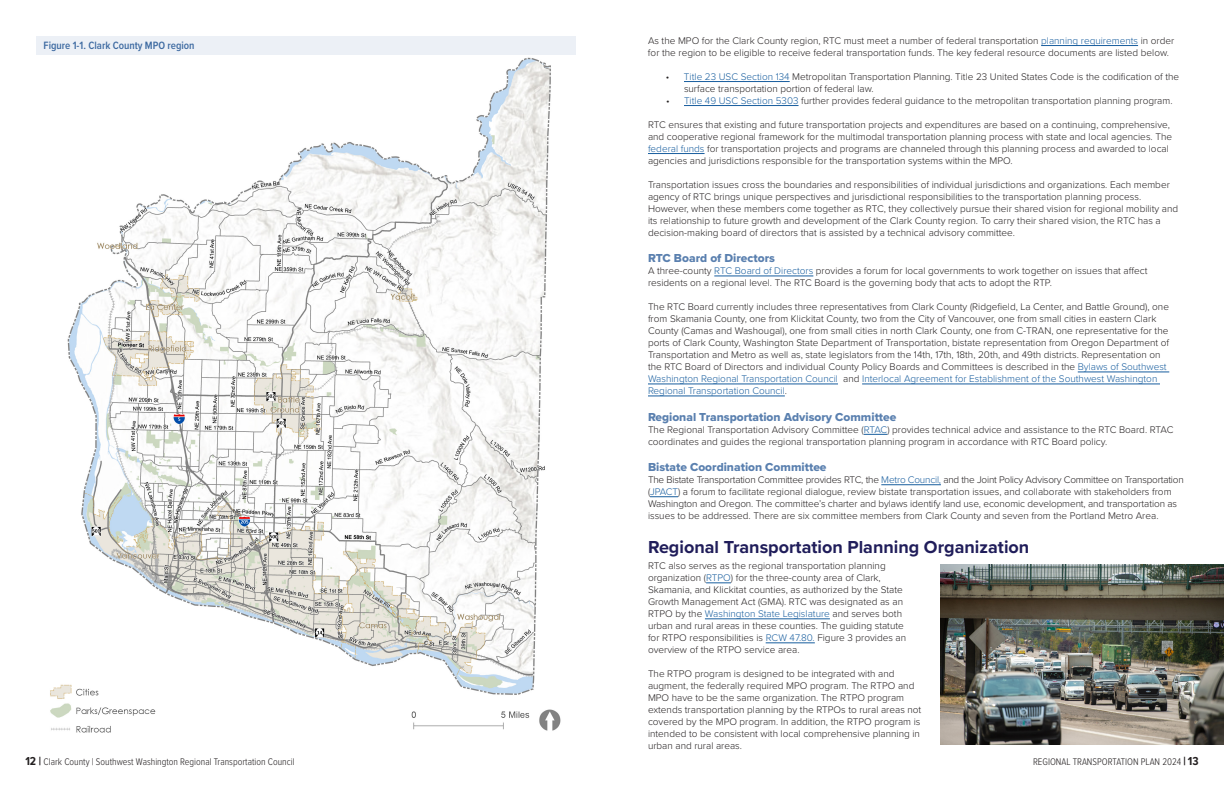
<style>
.page{position:relative;width:1224px;height:792px;background:#fff}
.page>*{position:absolute;margin:0;border:0;box-sizing:border-box;transform-origin:0 0}
.t1{font:700 18px "Proxima Nova";color:#201d5a}
.t2{font:12px "Proxima Nova Extrabld";color:#5a80af}
.Figure_1_Title{font:600 11px "Proxima Nova Cond";color:#3d6aa1}
.Body_Text{font:300 10px/12px "Proxima Nova";color:#231f20}
.t3{font:300 10px "Proxima Nova Cond";color:#231f20}
.s1{color:#175d9e}
.s2{font-weight:700;font-size:12px}
</style>
<div class="page">
<img style="left:50px;top:57px;width:511px;height:676px">
<div style="left:36px;top:36px;width:540px;height:19px;background:#ecf0f6"></div>
<hr style="left:1041px;top:45px;width:97px;height:1px;background:#175d9e">
<hr style="left:684px;top:81px;width:106px;height:1px;background:#175d9e">
<hr style="left:684px;top:105px;width:115px;height:1px;background:#175d9e">
<hr style="left:648px;top:153px;width:57px;height:1px;background:#175d9e">
<hr style="left:714px;top:276px;width:99px;height:1px;background:#175d9e">
<hr style="left:1078px;top:372px;width:91px;height:1px;background:#175d9e">
<hr style="left:648px;top:384px;width:190px;height:1px;background:#175d9e">
<hr style="left:862px;top:384px;width:298px;height:1px;background:#175d9e">
<hr style="left:648px;top:396px;width:137px;height:1px;background:#175d9e">
<svg style="left:864px;top:434px;width:23px;height:1px"></svg>
<hr style="left:881px;top:485px;width:60px;height:1px;background:#175d9e">
<svg style="left:650px;top:497px;width:28px;height:1px"></svg>
<svg style="left:706px;top:583px;width:25px;height:1px"></svg>
<hr style="left:705px;top:619px;width:125px;height:1px;background:#175d9e">
<hr style="left:766px;top:643px;width:49px;height:1px;background:#175d9e">
<img style="left:940px;top:564px;width:284px;height:180px">
<p class="Figure_1_Title" style="left:44px;top:37px;width:153px">Figure 1-1. Clark County MPO region</p>
<p class="Body_Text" style="left:648px;top:34px;width:528px">As the MPO for the Clark County region, RTC must meet a number of federal transportation <span class="s1">planning requirements</span> in order for the region to be eligible to receive federal transportation funds. The key federal resource documents are listed below.</p>
<p class="Body_Text" style="left:684px;top:70px;width:497px;text-indent:-18px">• <span class="s1">Title 23 USC Section 134</span> Metropolitan Transportation Planning. Title 23 United States Code is the codification of the surface transportation portion of federal law.</p>
<p class="Body_Text" style="left:666px;top:94px;width:508px">• <span class="s1">Title 49 USC Section 5303</span> further provides federal guidance to the metropolitan transportation planning program.</p>
<p class="Body_Text" style="left:648px;top:118px;width:526px">RTC ensures that existing and future transportation projects and expenditures are based on a continuing, comprehensive, and cooperative regional framework for the multimodal transportation planning process with state and local agencies. The <span class="s1">federal funds</span> for transportation projects and programs are channeled through this planning process and awarded to local agencies and jurisdictions responsible for the transportation systems within the MPO.</p>
<p class="Body_Text" style="left:648px;top:178px;width:532px">Transportation issues cross the boundaries and responsibilities of individual jurisdictions and organizations. Each member agency of RTC brings unique perspectives and jurisdictional responsibilities to the transportation planning process.<br>However, when these members come together as RTC, they collectively pursue their shared vision for regional mobility and its relationship to future growth and development of the Clark County region. To carry their shared vision, the RTC has a decision-making board of directors that is assisted by a technical advisory committee.</p>
<h5 class="t2" style="left:648px;top:249px;width:129px">RTC Board of Directors</h5>
<p class="Body_Text" style="left:648px;top:264px;width:501px">A three-county <span class="s1">RTC Board of Directors</span> provides a forum for local governments to work together on issues that affect residents on a regional level. The RTC Board is the governing body that acts to adopt the RTP.</p>
<p class="Body_Text" style="left:648px;top:300px;width:523px">The RTC Board currently includes three representatives from Clark County (Ridgefield, La Center, and Battle Ground), one from Skamania County, one from Klickitat County, two from the City of Vancouver, one from small cities in eastern Clark County (Camas and Washougal), one from small cities in north Clark County, one from C-TRAN, one representative for the ports of Clark County, Washington State Department of Transportation, bistate representation from Oregon Department of Transportation and Metro as well as, state legislators from the 14th, 17th, 18th, 20th, and 49th districts. Representation on the RTC Board of Directors and individual County Policy Boards and Committees is described in the <span class="s1">Bylaws of Southwest Washington Regional Transportation Council</span> and <span class="s1">Interlocal Agreement for Establishment of the Southwest Washington Regional Transportation Council</span>.</p>
<h5 class="t2" style="left:648px;top:408px;width:250px">Regional Transportation Advisory Committee</h5>
<p class="Body_Text" style="left:648px;top:423px;width:527px">The Regional Transportation Advisory Committee (<span class="s1">RTAC</span>) provides technical advice and assistance to the RTC Board. RTAC coordinates and guides the regional transportation planning program in accordance with RTC Board policy.</p>
<h5 class="t2" style="left:648px;top:458px;width:180px">Bistate Coordination Committee</h5>
<p class="Body_Text" style="left:648px;top:473px;width:537px">The Bistate Transportation Committee provides RTC, the <span class="s1">Metro Council,</span> and the Joint Policy Advisory Committee on Transportation (<span class="s1">JPACT</span>) a forum to facilitate regional dialogue, review bistate transportation issues, and collaborate with stakeholders from Washington and Oregon. The committee’s charter and bylaws identify land use, economic development, and transportation as issues to be addressed. There are six committee members from Clark County and seven from the Portland Metro Area.</p>
<h2 class="t1" style="left:648px;top:533px;width:383px">Regional Transportation Planning Organization</h2>
<p class="Body_Text" style="left:648px;top:559px;width:260px">RTC also serves as the regional transportation planning organization (<span class="s1">RTPO</span>) for the three-county area of Clark, Skamania, and Klickitat counties, as authorized by the State Growth Management Act (GMA). RTC was designated as an RTPO by the <span class="s1">Washington State Legislature</span> and serves both urban and rural areas in these counties. The guiding statute for RTPO responsibilities is <span class="s1">RCW 47.80.</span> Figure 3 provides an overview of the RTPO service area.</p>
<p class="Body_Text" style="left:648px;top:667px;width:275px">The RTPO program is designed to be integrated with and augment, the federally required MPO program. The RTPO and MPO have to be the same organization. The RTPO program extends transportation planning by the RTPOs to rural areas not covered by the MPO program. In addition, the RTPO program is intended to be consistent with local comprehensive planning in urban and rural areas.</p>
<p class="t3" style="left:25px;top:755px;width:271px"><span class="s2">12 |</span> Clark County | Southwest Washington Regional Transportation Council</p>
<p class="t3" style="left:1033px;top:755px;width:167px">REGIONAL TRANSPORTATION PLAN 2024 <span class="s2">| 13</span></p>
</div>
